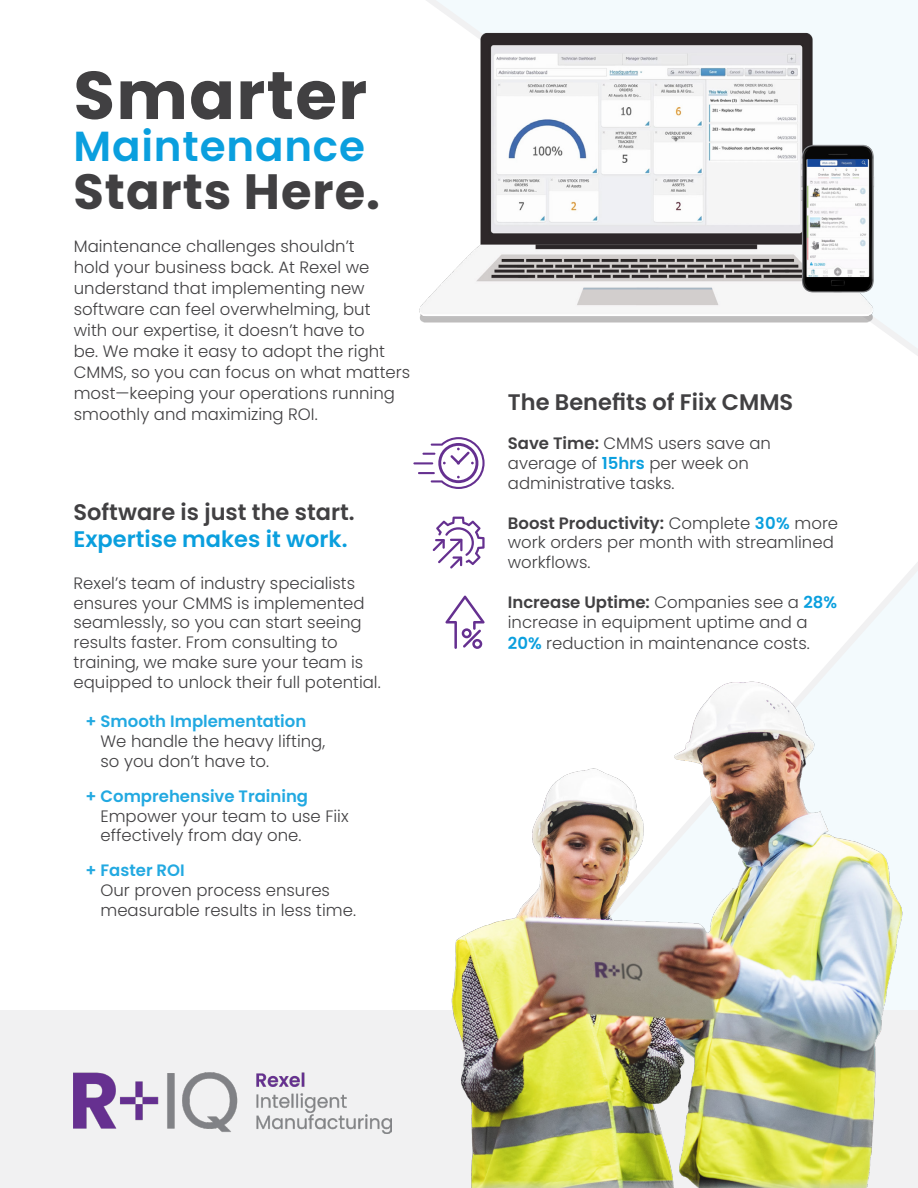
<style>
.page{position:relative;width:918px;height:1188px;background:#fff}
.page>*{position:absolute;margin:0;border:0;box-sizing:border-box;transform-origin:0 0}
.t1{font:700 67.5px "Poppins";letter-spacing:.02em;color:#414042}
.t2{font:700 49.5px "Poppins";letter-spacing:.02em;color:#414042}
.t3{font:600 42px "Poppins";letter-spacing:.02em;color:#0a9fde}
.t4{font:600 22.5px "Poppins";color:#414042}
.t5{font:600 22.5px "Poppins";color:#0a9fde}
.t6{font:300 16.5px/19.8px "Poppins";color:#414042}
.t7{font:600 16.5px "Poppins";color:#22a9e1}
.s1{font-weight:600}
.s2{font-weight:600;color:#0a9fde}
</style>
<div class="page">
<svg style="left:815px;top:571px;width:103px;height:107px;fill:#f3fafd"></svg>
<svg style="left:436px;top:0;width:482px;height:349px;fill:#f3fafd"></svg>
<div style="left:0;top:1011px;width:918px;height:177px;background:#f1f1f2"></div>
<img style="left:426px;top:678px;width:492px;height:510px">
<img style="left:74px;top:1073px;width:318px;height:61px">
<img style="left:419px;top:24px;width:460px;height:304px">
<svg style="left:433px;top:517px;width:52px;height:51px"></svg>
<hr style="left:413px;top:462px;width:20px;height:2px;background:#653090">
<svg style="left:418px;top:437px;width:67px;height:52px"></svg>
<svg style="left:445px;top:596px;width:40px;height:53px"></svg>
<h1 class="t1" style="left:74px;top:56px;width:295px">Smarter</h1>
<h3 class="t3" style="left:74px;top:122px;width:293px">Maintenance</h3>
<h2 class="t2" style="left:74px;top:163px;width:308px">Starts Here.</h2>
<p class="t6" style="left:74px;top:236px;width:338px;line-height:21px">Maintenance challenges shouldn’t<br>hold your business back. At Rexel we understand that implementing new software can feel overwhelming, but<br>with our expertise, it doesn’t have to<br>be. We make it easy to adopt the right CMMS, so you can focus on what matters most—keeping your operations running smoothly and maximizing ROI.</p>
<h3 class="t4" style="left:74px;top:499px;width:283px">Software is just the start.</h3>
<h3 class="t5" style="left:74px;top:526px;width:276px">Expertise makes it work.</h3>
<p class="t6" style="left:74px;top:573px;width:309px">Rexel’s team of industry specialists ensures your CMMS is implemented seamlessly, so you can start seeing results faster. From consulting to training, we make sure your team is equipped to unlock their full potential.</p>
<p class="t7" style="left:85px;top:712px;width:222px">+ Smooth Implementation</p>
<p class="t6" style="left:100px;top:732px;width:226px">We handle the heavy lifting, so you don’t have to.</p>
<p class="t7" style="left:85px;top:786px;width:224px">+ Comprehensive Training</p>
<p class="t6" style="left:100px;top:806px;width:250px">Empower your team to use Fiix effectively from day one.</p>
<p class="t7" style="left:85px;top:861px;width:101px">+ Faster ROI</p>
<p class="t6" style="left:100px;top:880px;width:257px">Our proven process ensures measurable results in less time.</p>
<h3 class="t4" style="left:508px;top:389px;width:287px">The Benefits of Fiix CMMS</h3>
<p class="t6" style="left:508px;top:434px;width:265px"><span class="s1">Save Time:</span> CMMS users save an average of <span class="s2">15hrs</span> per week on administrative tasks.</p>
<p class="t6" style="left:508px;top:513px;width:332px"><span class="s1">Boost Productivity:</span> Complete <span class="s2">30%</span> more work orders per month with streamlined workflows.</p>
<p class="t6" style="left:508px;top:592px;width:331px"><span class="s1">Increase Uptime:</span> Companies see a <span class="s2">28% </span>increase in equipment uptime and a</p>
<p class="t6" style="left:508px;top:634px;width:303px"><span class="s2">20%</span> reduction in maintenance costs.</p>
</div>
